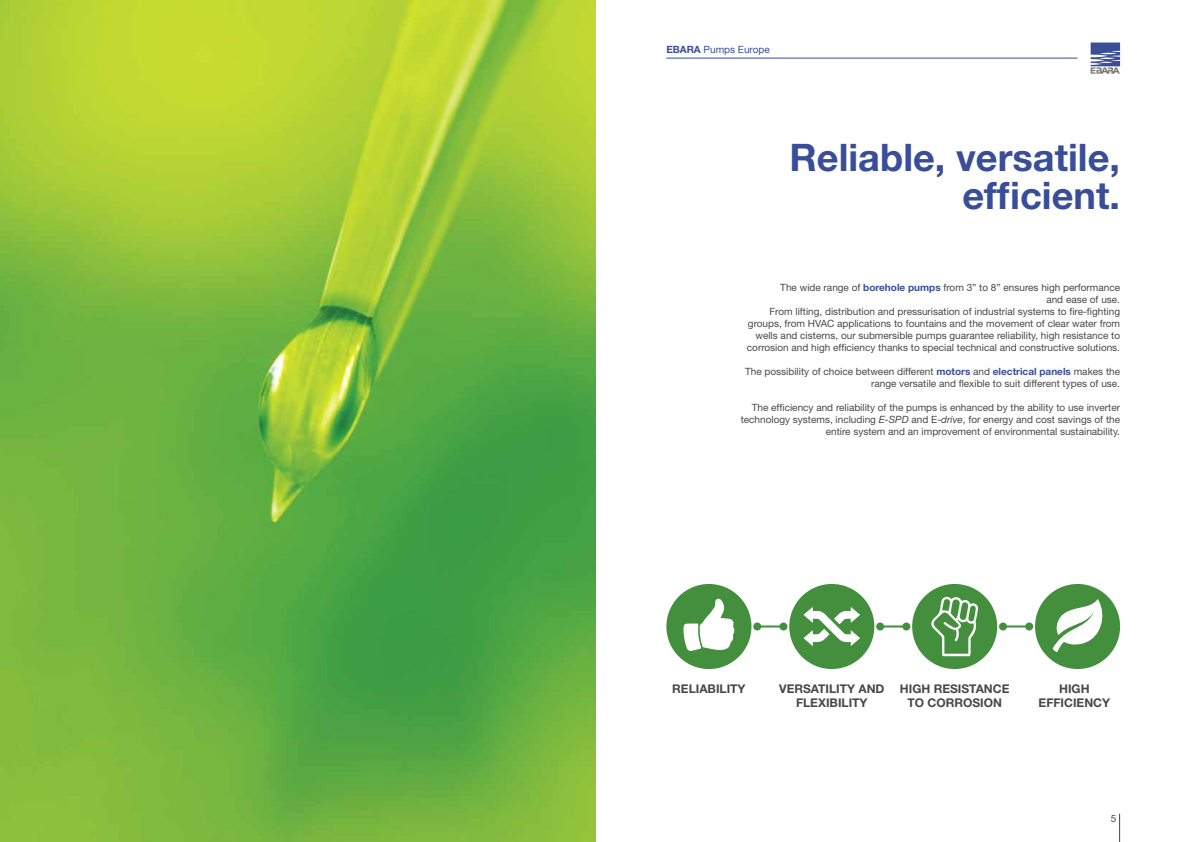
<style>
.page{position:relative;width:1191px;height:842px;background:#fff}
.page>*{position:absolute;margin:0;border:0;box-sizing:border-box;transform-origin:0 0}
.t1{font:700 38px/38px "Helvetica Neue";color:#3a4d98;text-align:right}
.t2{font:700 12px/14.4px "Helvetica Neue";color:#484848;text-align:center}
.t3{font:10px/12px "Helvetica Neue";color:#484848;text-align:right}
.t4{font:10px "Helvetica Neue";color:#3a4d98}
.s1{font-weight:700}
.s2{font-weight:700;color:#3a4d98}
.s3{font-style:italic}
</style>
<div class="page">
<svg style="left:1119px;top:814px;width:1px;height:28px"></svg>
<svg style="left:1090px;top:43px;width:30px;height:31px"></svg>
<hr style="left:666px;top:58px;width:411px;height:1px;background:#3a4d98">
<img style="left:0;top:0;width:595px;height:842px">
<div style="left:1035px;top:584px;width:85px;height:85px;background:#438f3d;border-radius:50%"></div>
<svg style="left:1052px;top:599px;width:51px;height:53px"></svg>
<div style="left:666px;top:584px;width:85px;height:85px;background:#438f3d;border-radius:50%"></div>
<svg style="left:683px;top:598px;width:52px;height:53px"></svg>
<div style="left:789px;top:584px;width:85px;height:85px;background:#438f3d;border-radius:50%"></div>
<svg style="left:803px;top:607px;width:57px;height:39px"></svg>
<div style="left:912px;top:584px;width:85px;height:85px;background:#438f3d;border-radius:50%"></div>
<svg style="left:931px;top:596px;width:47px;height:60px"></svg>
<hr style="left:757px;top:625px;width:26px;height:2px;background:#438f3d">
<div style="left:753px;top:622px;width:8px;height:8px;background:#438f3d;border-radius:50%"></div>
<div style="left:779px;top:622px;width:8px;height:8px;background:#438f3d;border-radius:50%"></div>
<hr style="left:880px;top:625px;width:26px;height:2px;background:#438f3d">
<div style="left:876px;top:622px;width:8px;height:8px;background:#438f3d;border-radius:50%"></div>
<div style="left:902px;top:622px;width:8px;height:8px;background:#438f3d;border-radius:50%"></div>
<hr style="left:1003px;top:625px;width:26px;height:2px;background:#438f3d">
<div style="left:999px;top:622px;width:8px;height:8px;background:#438f3d;border-radius:50%"></div>
<div style="left:1025px;top:622px;width:8px;height:8px;background:#438f3d;border-radius:50%"></div>
<p class="t4" style="left:666px;top:43px;width:105px"><span class="s1">EBARA</span> Pumps Europe</p>
<h1 class="t1" style="left:789px;top:138px;width:332px">Reliable, versatile, efficient.</h1>
<p class="t3" style="left:747px;top:282px;width:375px">The wide range of <span class="s2">borehole pumps</span> from 3” to 8” ensures high performance<br>and ease of use.<br>From lifting, distribution and pressurisation of industrial systems to fire-fighting groups, from HVAC applications to fountains and the movement of clear water from wells and cisterns, our submersible pumps guarantee reliability, high resistance to corrosion and high efficiency thanks to special technical and constructive solutions.</p>
<p class="t3" style="left:745px;top:366px;width:376px">The possibility of choice between different <span class="s2">motors</span> and <span class="s2">electrical panels</span> makes the range versatile and flexible to suit different types of use.</p>
<p class="t3" style="left:740px;top:402px;width:381px">The efficiency and reliability of the pumps is enhanced by the ability to use inverter technology systems, including <span class="s3">E-SPD</span> and E-<span class="s3">drive</span>, for energy and cost savings of the entire system and an improvement of environmental sustainability.</p>
<p class="t2" style="left:672px;top:681px;width:75px">RELIABILITY</p>
<p class="t2" style="left:779px;top:681px;width:107px">VERSATILITY AND<br>FLEXIBILITY</p>
<p class="t2" style="left:900px;top:681px;width:111px">HIGH RESISTANCE<br>TO CORROSION</p>
<p class="t2" style="left:1038px;top:681px;width:73px">HIGH<br>EFFICIENCY</p>
<p class="t3" style="left:1110px;top:812px;width:7px">5</p>
</div>
